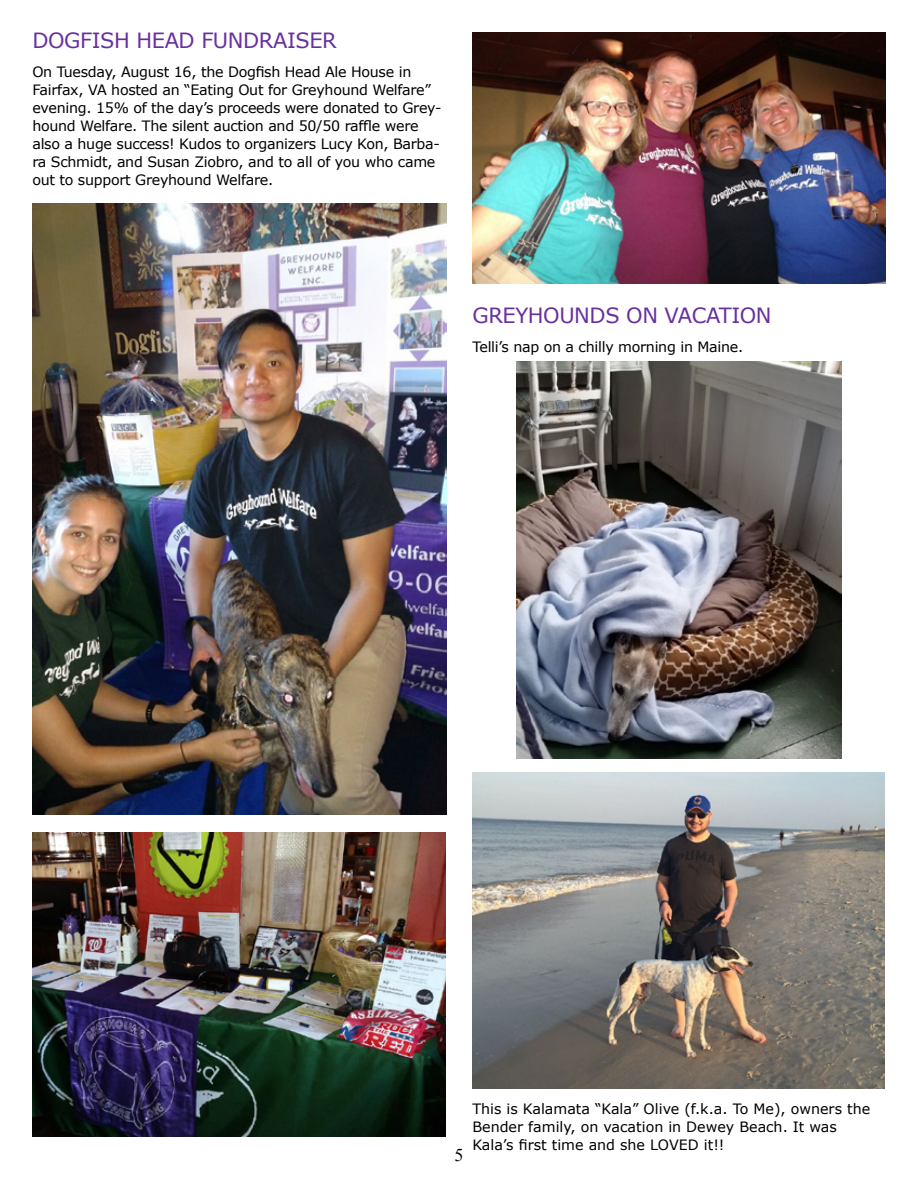
<style>
.page{position:relative;width:918px;height:1188px;background:#fff}
.page>*{position:absolute;margin:0;border:0;box-sizing:border-box;transform-origin:0 0}
.t1{font:21px "Verdana";letter-spacing:-.02em;color:#68309e}
.t2{font:18px "Times New Roman";color:#000}
.t3{font:14.25px/18px "Verdana";letter-spacing:-.02em;color:#000}
.t4{font:14.25px/18px "Verdana";color:#000}
</style>
<div class="page">
<img style="left:32px;top:204px;width:414px;height:611px">
<img style="left:32px;top:832px;width:414px;height:304px">
<img style="left:472px;top:32px;width:414px;height:252px">
<img style="left:516px;top:361px;width:326px;height:397px">
<img style="left:472px;top:773px;width:413px;height:316px">
<h1 class="t1" style="left:32px;top:26px;width:306px">DOGFISH HEAD FUNDRAISER</h1>
<p class="t3" style="left:32px;top:63px;width:411px">On Tuesday, August 16, the Dogfish Head Ale House in Fairfax, VA hosted an “Eating Out for Greyhound Welfare” evening. 15% of the day’s proceeds were donated to Grey&shy;hound Welfare. The silent auction and 50/50 raffle were also a huge success! Kudos to organizers Lucy Kon, Barba&shy;ra Schmidt, and Susan Ziobro, and to all of you who came out to support Greyhound Welfare.</p>
<h1 class="t1" style="left:472px;top:301px;width:301px">GREYHOUNDS ON VACATION</h1>
<p class="t3" style="left:472px;top:338px;width:272px">Telli’s nap on a chilly morning in Maine.</p>
<p class="t2" style="left:454px;top:1143px;width:10px">5</p>
<p class="t4" style="left:472px;top:1100px;width:399px">This is Kalamata “Kala” Olive (f.k.a. To Me), owners the<br>Bender family, on vacation in Dewey Beach. It was<br>Kala’s first time and she LOVED it!!</p>
</div>
